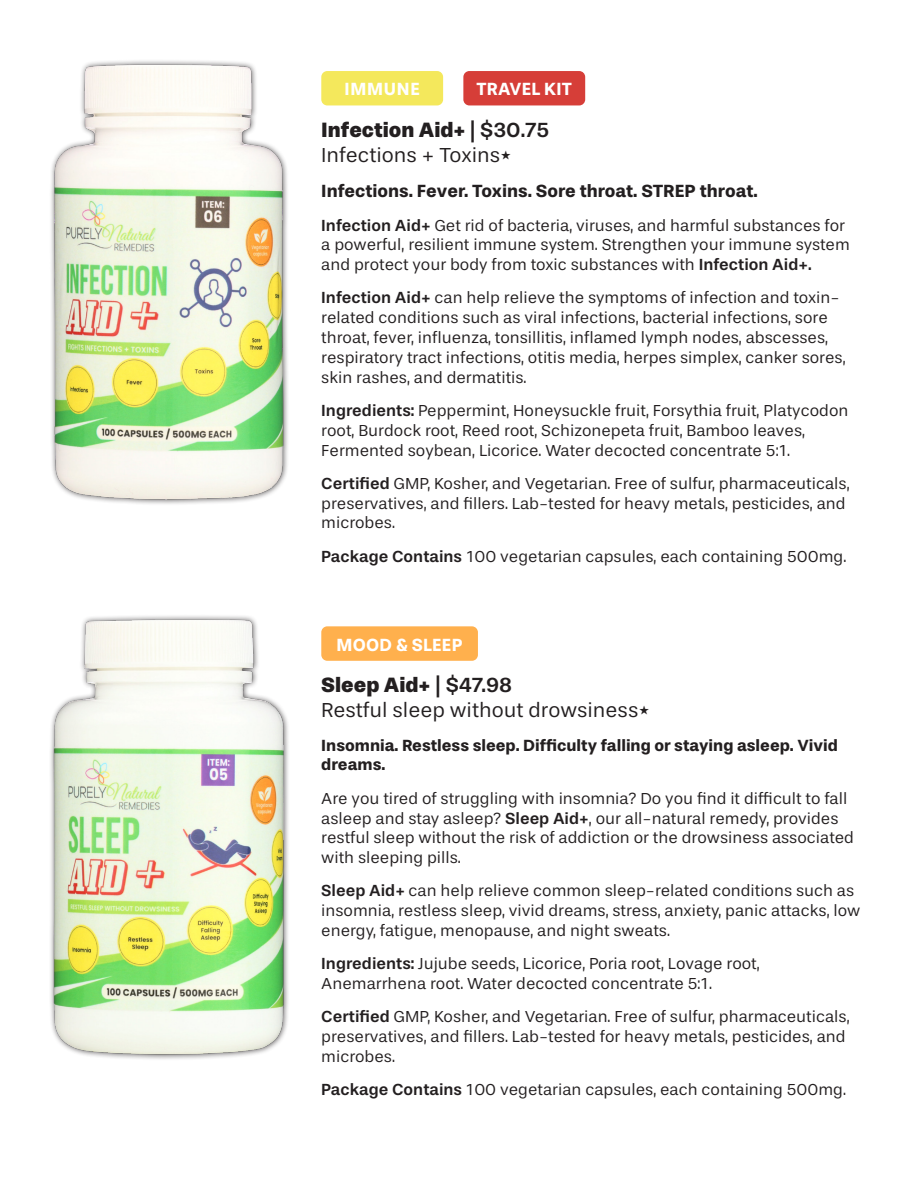
<style>
.page{position:relative;width:918px;height:1188px;background:#fff}
.page>*{position:absolute;margin:0;border:0;box-sizing:border-box;transform-origin:0 0}
.t1{font:21px "Stevie Sans";color:#231f20}
.t2{font:900 21px "Stevie Sans";color:#231f20}
.t3{font:700 18px "Stevie Sans";color:#231f20}
.t4{font:700 18px "Stevie Sans";letter-spacing:.015em;color:#fff;scale:.96 1}
.t5{font:16.5px/19.8px "Stevie Sans";color:#231f20}
.t6{font:700 16.5px/19.8px "Stevie Sans";color:#231f20}
.s1{font-weight:500}
</style>
<div class="page">
<img style="left:51px;top:60px;width:350px;height:444px">
<img style="left:50px;top:616px;width:275px;height:443px">
<div style="left:321px;top:71px;width:122px;height:34px;background:#f4e85c;border-radius:6px"></div>
<div style="left:321px;top:626px;width:157px;height:35px;background:#ffb04d;border-radius:6px"></div>
<div style="left:463px;top:71px;width:122px;height:34px;background:#d63e38;border-radius:6px"></div>
<p class="t4" style="left:344px;top:78px;width:80px">IMMUNE</p>
<p class="t4" style="left:476px;top:78px;width:101px">TRAVEL KIT</p>
<p class="t2" style="left:321px;top:117px;width:230px">Infection Aid+ <span class="s1">| $30.75</span></p>
<p class="t1" style="left:321px;top:143px;width:192px">Infections + Toxins*</p>
<p class="t3" style="left:321px;top:180px;width:438px">Infections. Fever. Toxins. Sore throat. STREP throat.</p>
<p class="t5" style="left:321px;top:215px;width:530px"><span class="s1">Infection Aid+</span> Get rid of bacteria, viruses, and harmful substances for a powerful, resilient immune system. Strengthen your immune system and protect your body from toxic substances with <span class="s1">Infection Aid+.</span></p>
<p class="t5" style="left:321px;top:288px;width:526px"><span class="s1">Infection Aid+</span> can help relieve the symptoms of infection and toxin&shy;related conditions such as viral infections, bacterial infections, sore throat, fever, influenza, tonsillitis, inflamed lymph nodes, abscesses, respiratory tract infections, otitis media, herpes simplex, canker sores, skin rashes, and dermatitis.</p>
<p class="t5" style="left:321px;top:401px;width:529px"><span class="s1">Ingredients:</span> Peppermint, Honeysuckle fruit, Forsythia fruit, Platycodon root, Burdock root, Reed root, Schizonepeta fruit, Bamboo leaves,<br>Fermented soybean, Licorice. Water decocted concentrate 5:1.</p>
<p class="t5" style="left:321px;top:474px;width:530px"><span class="s1">Certified</span> GMP, Kosher, and Vegetarian. Free of sulfur, pharmaceuticals, preservatives, and fillers. Lab-tested for heavy metals, pesticides, and microbes.</p>
<p class="t5" style="left:321px;top:546px;width:526px"><span class="s1">Package Contains</span> 100 vegetarian capsules, each containing 500mg.</p>
<p class="t4" style="left:337px;top:634px;width:133px">MOOD &amp; SLEEP</p>
<p class="t2" style="left:321px;top:672px;width:192px">Sleep Aid+ <span class="s1">| $47.98</span></p>
<p class="t1" style="left:321px;top:698px;width:330px">Restful sleep without drowsiness*</p>
<p class="t6" style="left:321px;top:735px;width:518px">Insomnia. Restless sleep. Difficulty falling or staying asleep. Vivid dreams.</p>
<p class="t5" style="left:321px;top:788px;width:534px">Are you tired of struggling with insomnia? Do you find it difficult to fall asleep and stay asleep? <span class="s1">Sleep Aid+</span>, our all-natural remedy, provides restful sleep without the risk of addiction or the drowsiness associated with sleeping pills.</p>
<p class="t5" style="left:321px;top:881px;width:541px"><span class="s1">Sleep Aid+</span> can help relieve common sleep-related conditions such as insomnia, restless sleep, vivid dreams, stress, anxiety, panic attacks, low energy, fatigue, menopause, and night sweats.</p>
<p class="t5" style="left:321px;top:954px;width:440px"><span class="s1">Ingredients:</span> Jujube seeds, Licorice, Poria root, Lovage root,<br>Anemarrhena root. Water decocted concentrate 5:1.</p>
<p class="t5" style="left:321px;top:1007px;width:530px"><span class="s1">Certified</span> GMP, Kosher, and Vegetarian. Free of sulfur, pharmaceuticals, preservatives, and fillers. Lab-tested for heavy metals, pesticides, and microbes.</p>
<p class="t5" style="left:321px;top:1080px;width:526px"><span class="s1">Package Contains</span> 100 vegetarian capsules, each containing 500mg.</p>
</div>
